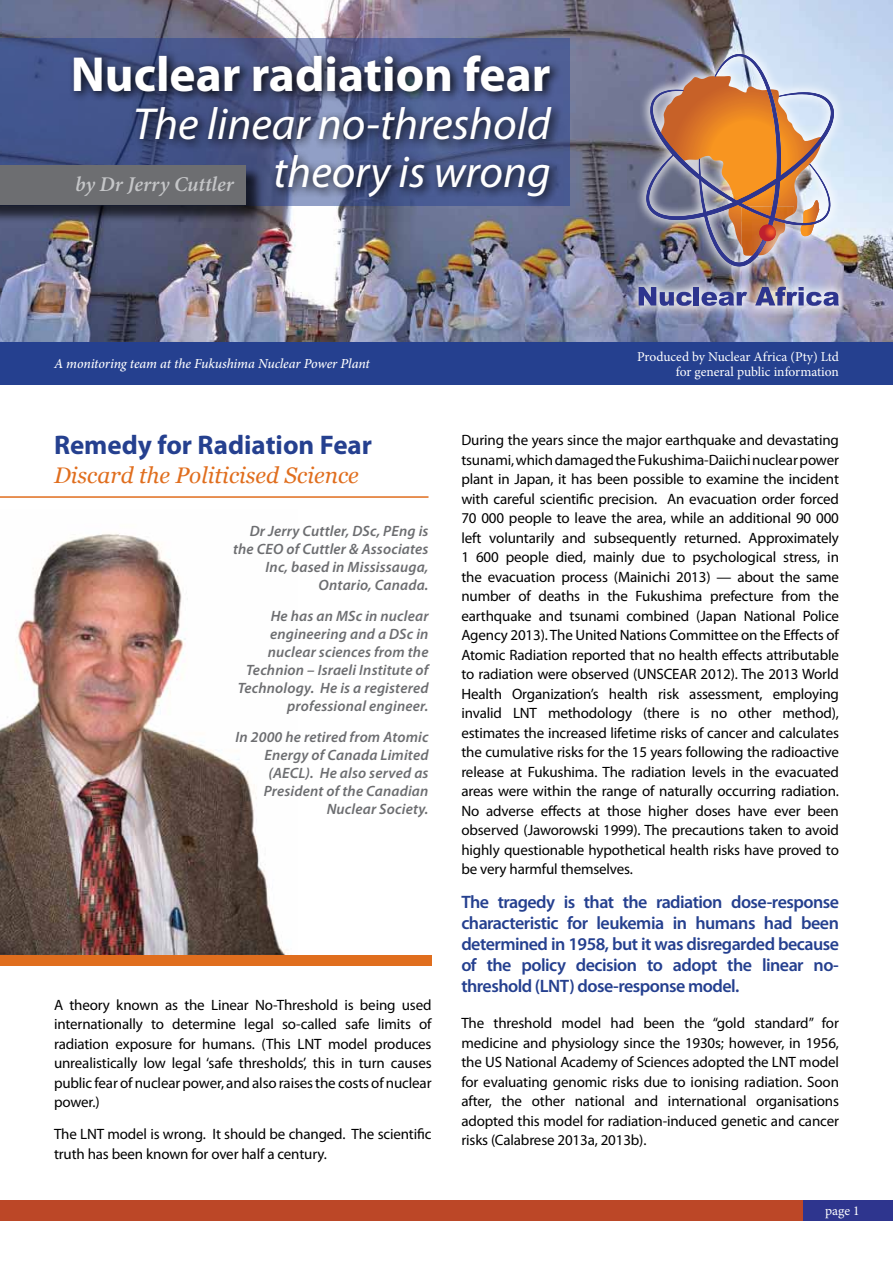
<style>
.page{position:relative;width:893px;height:1263px;background:#fff}
.page>*{position:absolute;margin:0;border:0;box-sizing:border-box;transform-origin:0 0}
.t1{font:700 49.5px "Myriad Pro";color:#fff}
.t2{font:italic 45px "Myriad Pro";color:#fff}
.t3{font:700 27px "Myriad Pro";color:#25408f}
.t4{font:italic 22.5px "Georgia";color:#e06e1e}
.t5{font:italic 600 21px "Minion Pro";color:#c5c6c8}
.t6{font:600 18px/21px "Myriad Pro";letter-spacing:-.03em;color:#25408f;text-align:justify}
.t7{font:15px/19.5px "Myriad Pro";letter-spacing:-.01em;color:#000;text-align:justify}
.t8{font:italic 600 15px/18px "Myriad Pro";letter-spacing:.01em;color:#6d6e71;text-align:right}
.t9{font:italic 500 13.8px "Minion Pro";letter-spacing:-.01em;color:#fff}
.t10{font:13.5px/15px "Minion Pro";color:#fff;text-align:right}
</style>
<div class="page">
<div style="left:0;top:1200px;width:881px;height:21px;background:#bc4727"></div>
<div style="left:803px;top:1200px;width:90px;height:21px;background:#2e358e"></div>
<img style="left:0;top:533px;width:289px;height:422px">
<img style="left:0;top:0;width:893px;height:342px">
<div style="left:0;top:342px;width:893px;height:43px;background:#25408f"></div>
<div style="left:627px;top:42px;width:223px;height:275px;background:#fff;opacity:.75"></div>
<svg style="left:639px;top:287px;width:53px;height:19px"></svg>
<div style="left:694px;top:287px;width:5px;height:18px;background:#2e358e"></div>
<svg style="left:701px;top:292px;width:46px;height:14px"></svg>
<svg style="left:755px;top:287px;width:84px;height:19px"></svg>
<img style="left:646px;top:54px;width:188px;height:212px">
<img style="left:741px;top:207px;width:53px;height:18px">
<img style="left:742px;top:207px;width:52px;height:17px">
<img style="left:748px;top:207px;width:1px;height:52px">
<img style="left:776px;top:207px;width:1px;height:52px">
<img style="left:749px;top:207px;width:27px;height:52px">
<svg style="left:759px;top:225px;width:17px;height:16px"></svg>
<div style="left:0;top:955px;width:432px;height:10px;background:#e06e1e"></div>
<hr style="left:0;top:496px;width:428px;height:2px;background:#e06e1e">
<svg style="left:0;top:38px;width:570px;height:167px;fill:#45578f"></svg>
<div style="left:68px;top:50px;width:495px;height:158px;background:#000;opacity:.92"></div>
<div style="left:0;top:167px;width:264px;height:56px;background:#000;opacity:.65"></div>
<div style="left:0;top:165px;width:245px;height:39px;background:#6d6e71"></div>
<h1 class="t1" style="left:71px;top:42px;width:482px">Nuclear radiation fear</h1>
<h2 class="t2" style="left:133px;top:96px;width:419px">The linear no-threshold</h2>
<h3 class="t5" style="left:75px;top:169px;width:477px">by Dr Jerry Cuttler <sup>theory</sup> <sup>is</sup> <sup>wrong</sup></h3>
<p class="t9" style="left:54px;top:354px;width:317px">A monitoring team at the Fukushima Nuclear Power Plant</p>
<p class="t10" style="left:637px;top:349px;width:203px">Produced by Nuclear Africa (Pty) Ltd for general public information</p>
<h3 class="t3" style="left:54px;top:427px;width:320px">Remedy for Radiation Fear</h3>
<h3 class="t4" style="left:54px;top:460px;width:306px">Discard the Politicised Science</h3>
<p class="t8" style="left:233px;top:522px;width:197px">Dr Jerry Cuttler, DSc, PEng is the CEO of Cuttler &amp; Associates<br>Inc, based in Mississauga,<br>Ontario, Canada.</p>
<p class="t8" style="left:238px;top:607px;width:192px">He has an MSc in nuclear engineering and a DSc in nuclear sciences from the<br>Technion – Israeli Institute of<br>Technology. He is a registered professional engineer.</p>
<p class="t8" style="left:235px;top:727px;width:195px">In 2000 he retired from Atomic<br>Energy of Canada Limited (AECL). He also served as<br>President of the Canadian<br>Nuclear Society.</p>
<p class="t7" style="left:54px;top:995px;width:379px">A theory known as the Linear No-Threshold is being used internationally to determine legal so-called safe limits of radiation exposure for humans. (This LNT model produces unrealistically low legal ‘safe thresholds’, this in turn causes public fear of nuclear power, and also raises the costs of nuclear power.)</p>
<p class="t7" style="left:54px;top:1124px;width:379px">The LNT model is wrong. It should be changed. The scientific truth has been known for over half a century.</p>
<p class="t7" style="left:461px;top:430px;width:379px">During the years since the major earthquake and devastating tsunami, which damaged the Fukushima-Daiichi nuclear power plant in Japan, it has been possible to examine the incident with careful scientific precision. An evacuation order forced 70 000 people to leave the area, while an additional 90 000 left voluntarily and subsequently returned. Approximately 1 600 people died, mainly due to psychological stress, in the evacuation process (Mainichi 2013) — about the same number of deaths in the Fukushima prefecture from the earthquake and tsunami combined (Japan National Police Agency 2013). The United Nations Committee on the Effects of Atomic Radiation reported that no health effects attributable to radiation were observed (UNSCEAR 2012). The 2013 World Health Organization’s health risk assessment, employing invalid LNT methodology (there is no other method), estimates the increased lifetime risks of cancer and calculates the cumulative risks for the 15 years following the radioactive release at Fukushima. The radiation levels in the evacuated areas were within the range of naturally occurring radiation.<br>No adverse effects at those higher doses have ever been observed (Jaworowski 1999). The precautions taken to avoid highly questionable hypothetical health risks have proved to be very harmful themselves.</p>
<p class="t6" style="left:461px;top:891px;width:379px">The tragedy is that the radiation dose-response characteristic for leukemia in humans had been determined in 1958, but it was disregarded because of the policy decision to adopt the linear no&shy;threshold (LNT) dose-response model.</p>
<p class="t7" style="left:461px;top:1013px;width:379px">The threshold model had been the “gold standard” for medicine and physiology since the 1930s; however, in 1956, the US National Academy of Sciences adopted the LNT model for evaluating genomic risks due to ionising radiation. Soon after, the other national and international organisations adopted this model for radiation-induced genetic and cancer risks (Calabrese 2013a, 2013b).</p>
<p class="t10" style="left:825px;top:1203px;width:36px">page 1</p>
</div>
